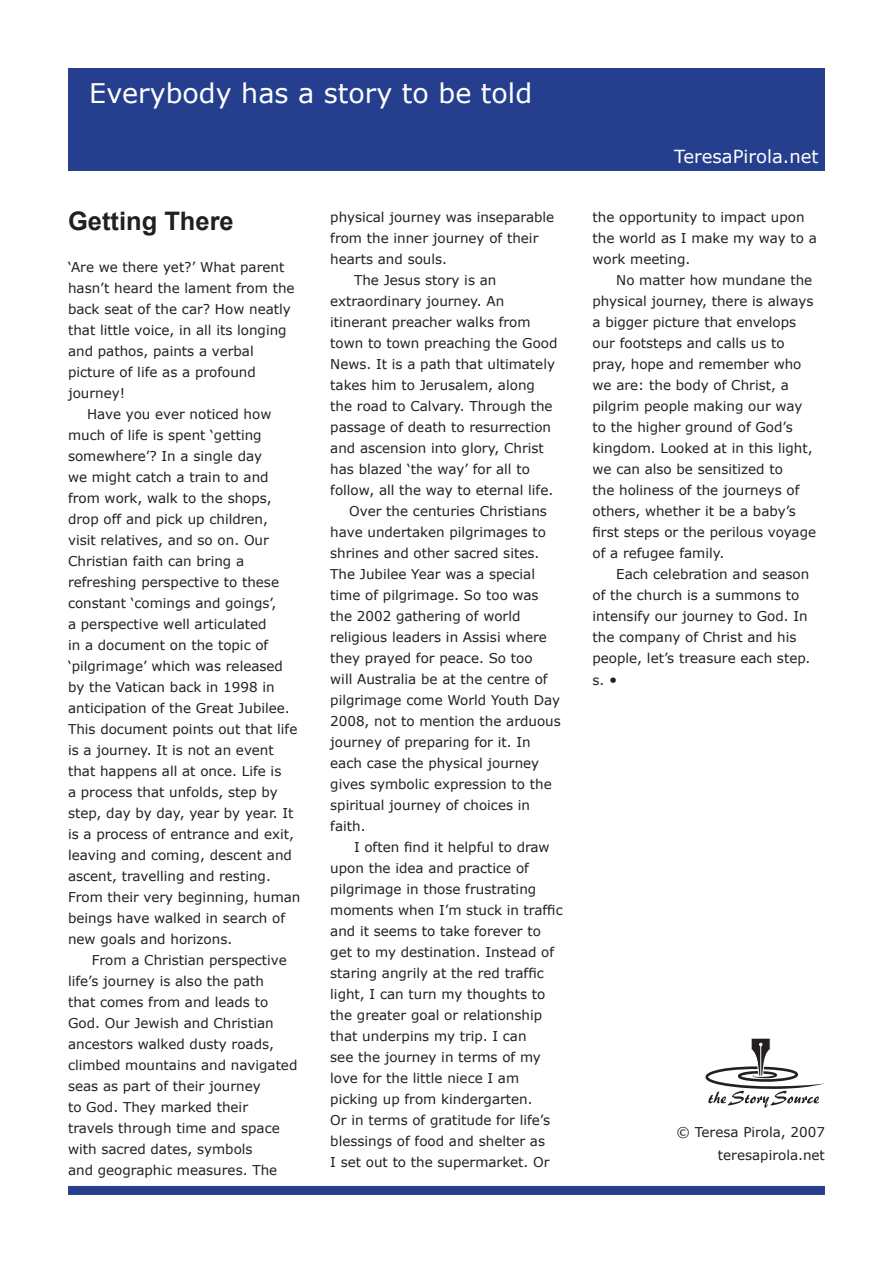
<style>
.page{position:relative;width:893px;height:1263px;background:#fff}
.page>*{position:absolute;margin:0;border:0;box-sizing:border-box;transform-origin:0 0}
.t1{font:27px "MS Reference Sans Serif";color:#fff}
.t2{font:700 25.5px "Arial";color:#231f20}
.t3{font:18px "MS Reference Sans Serif";color:#fff}
.t4{font:13.5px/21px "MS Reference Sans Serif";color:#231f20}
.s1{font-size:15px}
</style>
<div class="page">
<div style="left:68px;top:68px;width:757px;height:102px;background:#253f8e"></div>
<svg style="left:705px;top:1039px;width:119px;height:69px"></svg>
<div style="left:68px;top:1186px;width:757px;height:9px;background:#253f8e"></div>
<p class="t1" style="left:89px;top:76px;width:444px">Everybody has a story to be told</p>
<p class="t2" style="left:68px;top:204px;width:167px">Getting There</p>
<p class="t4" style="left:68px;top:256px;width:228px">‘Are we there yet?’ What parent hasn’t heard the lament from the back seat of the car? How neatly that little voice, in all its longing and pathos, paints a verbal picture of life as a profound journey!</p>
<p class="t4" style="left:68px;top:403px;width:234px;text-indent:19px">Have you ever noticed how much of life is spent ‘getting somewhere’? In a single day<br>we might catch a train to and from work, walk to the shops, drop off and pick up children,<br>visit relatives, and so on. Our<br>Christian faith can bring a refreshing perspective to these constant ‘comings and goings’,<br>a perspective well articulated<br>in a document on the topic of ‘pilgrimage’ which was released by the Vatican back in 1998 in anticipation of the Great Jubilee.<br>This document points out that life is a journey. It is not an event that happens all at once. Life is<br>a process that unfolds, step by step, day by day, year by year. It is a process of entrance and exit, leaving and coming, descent and ascent, travelling and resting.<br>From their very beginning, human beings have walked in search of new goals and horizons.</p>
<p class="t4" style="left:68px;top:949px;width:231px;text-indent:24px">From a Christian perspective life’s journey is also the path<br>that comes from and leads to<br>God. Our Jewish and Christian ancestors walked dusty roads, climbed mountains and navigated seas as part of their journey<br>to God. They marked their<br>travels through time and space with sacred dates, symbols<br>and geographic measures. The</p>
<p class="t4" style="left:330px;top:206px;width:226px">physical journey was inseparable from the inner journey of their hearts and souls.</p>
<p class="t4" style="left:330px;top:269px;width:229px;text-indent:24px">The Jesus story is an extraordinary journey. An itinerant preacher walks from town to town preaching the Good<br>News. It is a path that ultimately takes him to Jerusalem, along the road to Calvary. Through the passage of death to resurrection and ascension into glory, Christ has blazed ‘the way’ for all to follow, all the way to eternal life.</p>
<p class="t4" style="left:330px;top:500px;width:232px;text-indent:19px">Over the centuries Christians have undertaken pilgrimages to shrines and other sacred sites.<br>The Jubilee Year was a special time of pilgrimage. So too was the 2002 gathering of world religious leaders in Assisi where they prayed for peace. So too<br>will Australia be at the centre of pilgrimage come World Youth Day<br>2008, not to mention the arduous journey of preparing for it. In each case the physical journey gives symbolic expression to the spiritual journey of choices in faith.</p>
<p class="t4" style="left:330px;top:836px;width:234px;text-indent:24px">I often find it helpful to draw upon the idea and practice of pilgrimage in those frustrating moments when I’m stuck in traffic and it seems to take forever to get to my destination. Instead of staring angrily at the red traffic light, I can turn my thoughts to the greater goal or relationship that underpins my trip. I can<br>see the journey in terms of my love for the little niece I am picking up from kindergarten.<br>Or in terms of gratitude for life’s blessings of food and shelter as<br>I set out to the supermarket. Or</p>
<p class="t3" style="left:674px;top:145px;width:146px">TeresaPirola.net</p>
<p class="t4" style="left:592px;top:206px;width:226px">the opportunity to impact upon the world as I make my way to a work meeting.</p>
<p class="t4" style="left:592px;top:269px;width:225px;text-indent:24px">No matter how mundane the physical journey, there is always a bigger picture that envelops our footsteps and calls us to pray, hope and remember who we are: the body of Christ, a pilgrim people making our way to the higher ground of God’s kingdom. Looked at in this light, we can also be sensitized to<br>the holiness of the journeys of others, whether it be a baby’s first steps or the perilous voyage of a refugee family.</p>
<p class="t4" style="left:592px;top:563px;width:220px;text-indent:24px">Each celebration and season of the church is a summons to intensify our journey to God. In the company of Christ and his people, let’s treasure each step.</p>
<p class="t4" style="left:592px;top:669px;width:26px">s. <span class="s1">•</span></p>
<p class="t4" style="left:676px;top:1121px;width:150px">© Teresa Pirola, 2007</p>
<p class="t4" style="left:718px;top:1144px;width:109px">teresapirola.net</p>
</div>
